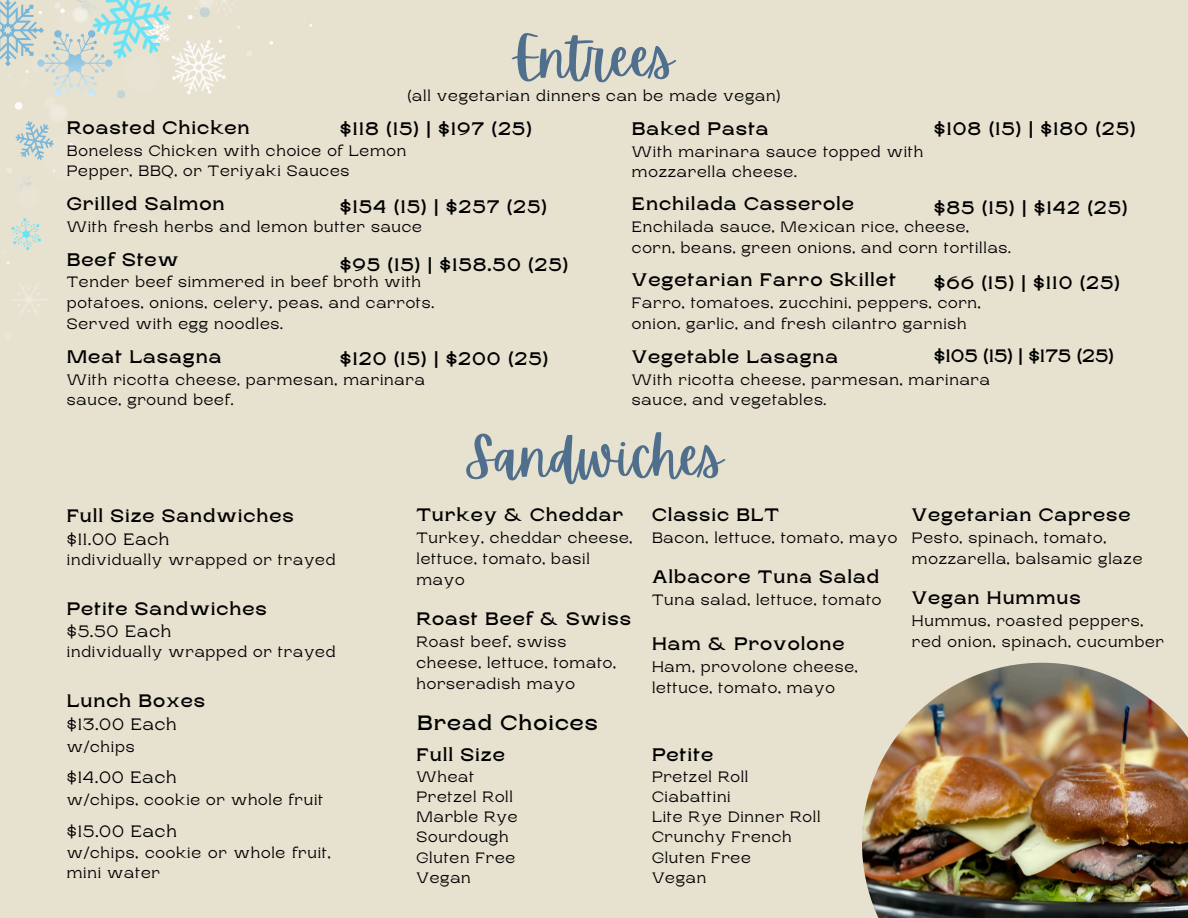
<style>
.page{position:relative;width:1188px;height:918px;background:#e7e1d0}
.page>*{position:absolute;margin:0;border:0;box-sizing:border-box;transform-origin:0 0}
.t1{font:53.55px "Apricots";color:#4f6f8c}
.t2{font:700 20.7px "Rasputin";letter-spacing:.05em;color:#000}
.t3{font:700 18.15px "Rasputin";letter-spacing:.05em;color:#000}
.t4{font:700 18px "Rasputin";letter-spacing:.05em;color:#000}
.t5{font:700 18px "Rasputin";color:#000}
.t6{font:16.5px "Rasputin";letter-spacing:.05em;color:#000}
.t7{font:15px/20.9px "Rasputin";letter-spacing:.05em;color:#000}
</style>
<div class="page">
<img style="left:862px;top:663px;width:326px;height:255px">
<svg style="left:6px;top:261px;width:4px;height:4px"></svg>
<svg style="left:11px;top:284px;width:36px;height:31px"></svg>
<svg style="left:11px;top:218px;width:30px;height:32px"></svg>
<svg style="left:0;top:0;width:252px;height:192px"></svg>
<h3 class="t1" style="left:514px;top:27px;width:161px">Entrees</h3>
<h3 class="t7" style="left:407px;top:86px;width:374px">(all vegetarian dinners can be made vegan)</h3>
<h3 class="t3" style="left:632px;top:119px;width:138px">Baked Pasta</h3>
<h1 class="t7" style="left:632px;top:141px;width:293px">With marinara sauce topped with mozzarella cheese.</h1>
<p class="t3" style="left:632px;top:194px;width:224px">Enchilada Casserole</p>
<p class="t7" style="left:632px;top:217px;width:381px">Enchilada sauce, Mexican rice, cheese, corn, beans, green onions, and corn tortillas.</p>
<p class="t3" style="left:632px;top:270px;width:266px">Vegetarian Farro Skillet</p>
<p class="t7" style="left:632px;top:293px;width:350px">Farro, tomatoes, zucchini, peppers, corn, onion, garlic, and fresh cilantro garnish</p>
<p class="t4" style="left:632px;top:347px;width:208px">Vegetable Lasagna</p>
<p class="t7" style="left:632px;top:369px;width:360px">With ricotta cheese, parmesan, marinara sauce, and vegetables.</p>
<h3 class="t3" style="left:67px;top:118px;width:184px">Roasted Chicken</h3>
<h3 class="t7" style="left:67px;top:140px;width:341px">Boneless Chicken with choice of Lemon<br>Pepper, BBQ, or Teriyaki Sauces</h3>
<h3 class="t3" style="left:67px;top:194px;width:159px">Grilled Salmon</h3>
<p class="t7" style="left:67px;top:217px;width:357px">With fresh herbs and lemon butter sauce</p>
<p class="t3" style="left:67px;top:249px;width:113px">Beef Stew</p>
<p class="t7" style="left:67px;top:272px;width:369px">Tender beef simmered in beef broth with potatoes, onions, celery, peas, and carrots.<br>Served with egg noodles.</p>
<p class="t3" style="left:67px;top:346px;width:156px">Meat Lasagna</p>
<p class="t7" style="left:67px;top:369px;width:360px">With ricotta cheese, parmesan, marinara sauce, ground beef.</p>
<p class="t3" style="left:340px;top:118px;width:194px">$118 (15) | $197 (25)</p>
<h4 class="t3" style="left:934px;top:119px;width:203px">$108 (15) | $180 (25)</h4>
<p class="t3" style="left:340px;top:197px;width:209px">$154 (15) | $257 (25)</p>
<p class="t3" style="left:934px;top:198px;width:195px">$85 (15) | $142 (25)</p>
<p class="t3" style="left:340px;top:255px;width:230px">$95 (15) | $158.50 (25)</p>
<p class="t3" style="left:934px;top:272px;width:188px">$66 (15) | $110 (25)</p>
<p class="t5" style="left:934px;top:346px;width:182px">$105 (15) | $175 (25)</p>
<h3 class="t3" style="left:340px;top:349px;width:210px">$120 (15) | $200 (25)</h3>
<p class="t4" style="left:67px;top:506px;width:228px">Full Size Sandwiches</p>
<p class="t6" style="left:67px;top:530px;width:104px">$11.00 Each</p>
<p class="t7" style="left:67px;top:550px;width:270px">individually wrapped or trayed</p>
<p class="t4" style="left:67px;top:599px;width:201px">Petite Sandwiches</p>
<p class="t6" style="left:67px;top:622px;width:106px">$5.50 Each</p>
<p class="t7" style="left:67px;top:642px;width:270px">individually wrapped or trayed</p>
<p class="t4" style="left:67px;top:691px;width:140px">Lunch Boxes</p>
<p class="t6" style="left:67px;top:716px;width:111px">$13.00 Each</p>
<p class="t7" style="left:67px;top:736px;width:69px">w/chips</p>
<p class="t6" style="left:67px;top:769px;width:111px">$14.00 Each</p>
<p class="t7" style="left:67px;top:789px;width:258px">w/chips, cookie or whole fruit</p>
<p class="t6" style="left:67px;top:822px;width:112px">$15.00 Each</p>
<p class="t7" style="left:67px;top:843px;width:265px">w/chips, cookie or whole fruit, mini water</p>
<p class="t1" style="left:465px;top:426px;width:259px">Sandwiches</p>
<p class="t4" style="left:417px;top:505px;width:208px">Turkey &amp; Cheddar</p>
<p class="t7" style="left:417px;top:528px;width:217px">Turkey, cheddar cheese, lettuce, tomato, basil mayo</p>
<p class="t4" style="left:417px;top:609px;width:216px">Roast Beef &amp; Swiss</p>
<p class="t7" style="left:417px;top:632px;width:201px">Roast beef, swiss cheese, lettuce, tomato, horseradish mayo</p>
<p class="t2" style="left:417px;top:712px;width:182px">Bread Choices</p>
<h2 class="t3" style="left:417px;top:745px;width:90px">Full Size</h2>
<p class="t7" style="left:417px;top:766px;width:59px">Wheat</p>
<p class="t7" style="left:417px;top:786px;width:98px">Pretzel Roll</p>
<p class="t7" style="left:417px;top:807px;width:103px">Marble Rye</p>
<p class="t7" style="left:417px;top:827px;width:94px">Sourdough</p>
<p class="t7" style="left:417px;top:847px;width:100px">Gluten Free</p>
<p class="t7" style="left:417px;top:867px;width:56px">Vegan</p>
<p class="t4" style="left:652px;top:505px;width:129px">Classic BLT</p>
<p class="t7" style="left:652px;top:528px;width:247px">Bacon, lettuce, tomato, mayo</p>
<p class="t4" style="left:652px;top:567px;width:229px">Albacore Tuna Salad</p>
<p class="t7" style="left:652px;top:590px;width:231px">Tuna salad, lettuce, tomato</p>
<p class="t4" style="left:652px;top:634px;width:194px">Ham &amp; Provolone</p>
<p class="t7" style="left:652px;top:657px;width:207px">Ham, provolone cheese, lettuce, tomato, mayo</p>
<p class="t3" style="left:652px;top:745px;width:63px">Petite</p>
<h1 class="t7" style="left:652px;top:766px;width:98px">Pretzel Roll</h1>
<p class="t7" style="left:652px;top:786px;width:80px">Ciabattini</p>
<p class="t7" style="left:652px;top:807px;width:170px;line-height:20.2px">Lite Rye Dinner Roll<br>Crunchy French<br>Gluten Free</p>
<p class="t7" style="left:652px;top:867px;width:56px">Vegan</p>
<p class="t4" style="left:912px;top:505px;width:220px">Vegetarian Caprese</p>
<p class="t7" style="left:912px;top:528px;width:196px">Pesto, spinach, tomato,</p>
<p class="t7" style="left:912px;top:549px;width:232px">mozzarella, balsamic glaze</p>
<p class="t4" style="left:912px;top:588px;width:170px">Vegan Hummus</p>
<p class="t7" style="left:912px;top:611px;width:254px">Hummus, roasted peppers, red onion, spinach, cucumber</p>
</div>
